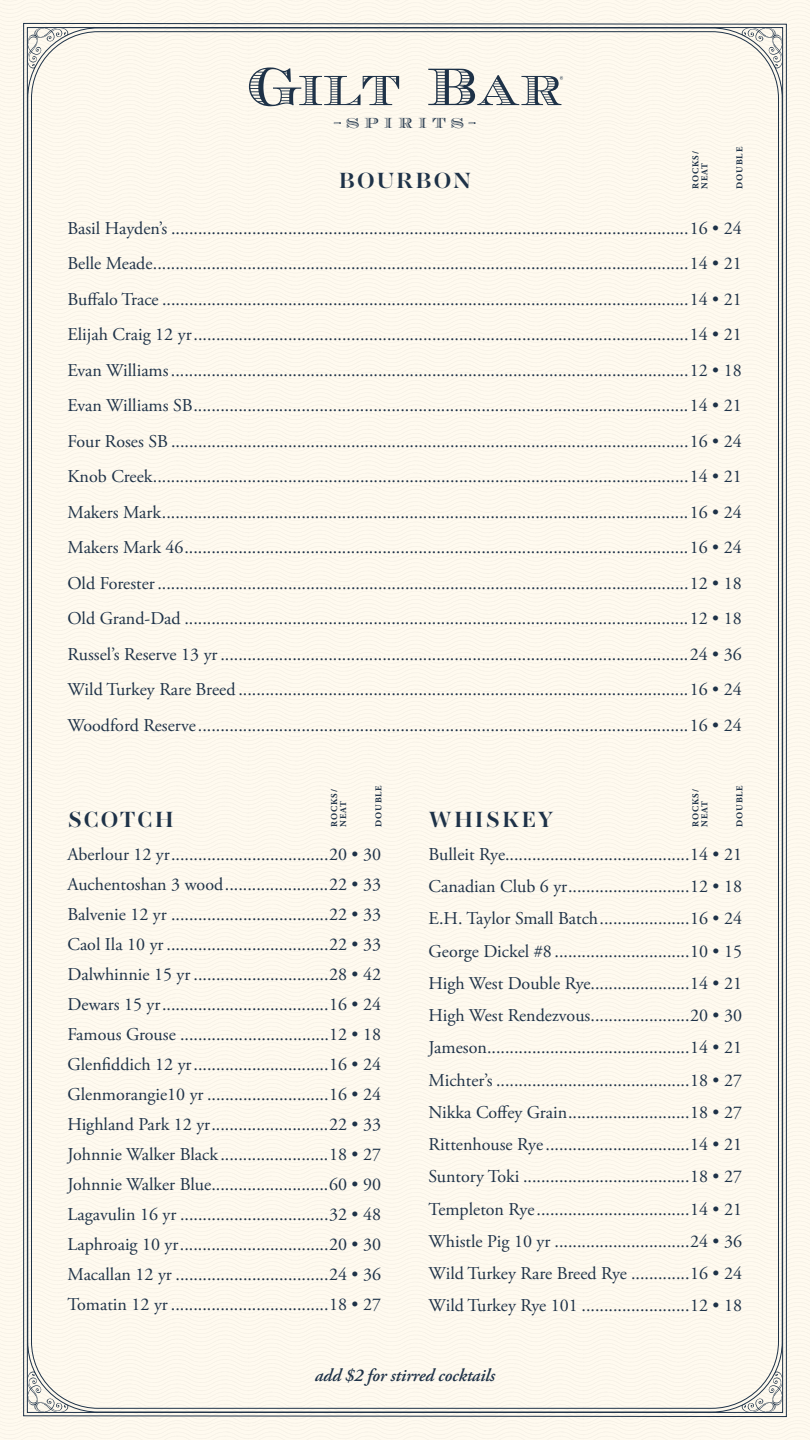
<style>
.page{position:relative;width:810px;height:1440px;background:#fff}
.page>*{position:absolute;margin:0;border:0;box-sizing:border-box;transform-origin:0 0}
.t1{font:700 22.5px "AW Conqueror Std Didot";letter-spacing:.1em;color:#1e3248}
.t2{font:18px/30px "Adobe Garamond Pro";color:#1e3248;text-align:justify}
.t3{font:italic 600 18px "Adobe Garamond Pro";letter-spacing:-.01em;color:#1e3248}
.t4{font:15px "Currency";letter-spacing:.3em;color:#1e3248}
.t5{font:700 9px/9px "Adobe Garamond Pro";letter-spacing:.1em;color:#1e3248}
</style>
<div class="page">
<div style="left:23px;top:23px;width:764px;height:1394px;background:#fffaef"></div>
<svg style="left:249px;top:67px;width:150px;height:39px"></svg>
<svg style="left:428px;top:69px;width:135px;height:36px"></svg>
<p class="t4" style="left:334px;top:115px;width:144px">-SPIRITS-</p>
<p class="t5" style="left:735px;top:189px;width:43px;rotate:-90deg">DOUBLE</p>
<p class="t5" style="left:691px;top:189px;width:39px;rotate:-90deg">ROCKS/<br>NEAT</p>
<p class="t1" style="left:339px;top:170px;width:133px">BOURBON</p>
<p class="t2" style="left:68px;top:211px;width:676px;line-height:35.5px">Basil Hayden’s ...................................................................................................................16 • 24<br>Belle Meade.......................................................................................................................14 • 21<br>Buffalo Trace .....................................................................................................................14 • 21<br>Elijah Craig 12 yr..............................................................................................................14 • 21<br>Evan Williams...................................................................................................................12 • 18<br>Evan Williams SB..............................................................................................................14 • 21<br>Four Roses SB ...................................................................................................................16 • 24<br>Knob Creek.......................................................................................................................14 • 21<br>Makers Mark.....................................................................................................................16 • 24<br>Makers Mark 46................................................................................................................16 • 24<br>Old Forester......................................................................................................................12 • 18<br>Old Grand-Dad ................................................................................................................12 • 18<br>Russel’s Reserve 13 yr ........................................................................................................24 • 36<br>Wild Turkey Rare Breed ....................................................................................................16 • 24<br>Woodford Reserve.............................................................................................................16 • 24</p>
<p class="t5" style="left:374px;top:827px;width:43px;rotate:-90deg">DOUBLE</p>
<p class="t5" style="left:735px;top:827px;width:43px;rotate:-90deg">DOUBLE</p>
<p class="t5" style="left:330px;top:827px;width:39px;rotate:-90deg">ROCKS/<br>NEAT</p>
<p class="t5" style="left:691px;top:827px;width:39px;rotate:-90deg">ROCKS/<br>NEAT</p>
<p class="t1" style="left:68px;top:808px;width:108px">SCOTCH</p>
<p class="t2" style="left:68px;top:840px;width:315px">Aberlour 12 yr...................................20 • 30<br>Auchentoshan 3 wood.......................22 • 33<br>Balvenie 12 yr ...................................22 • 33<br>Caol Ila 10 yr ....................................22 • 33<br>Dalwhinnie 15 yr ..............................28 • 42<br>Dewars 15 yr.....................................16 • 24<br>Famous Grouse .................................12 • 18<br>Glenfiddich 12 yr..............................16 • 24<br>Glenmorangie10 yr ...........................16 • 24<br>Highland Park 12 yr..........................22 • 33<br>Johnnie Walker Black ........................18 • 27<br>Johnnie Walker Blue..........................60 • 90<br>Lagavulin 16 yr .................................32 • 48<br>Laphroaig 10 yr.................................20 • 30<br>Macallan 12 yr ..................................24 • 36<br>Tomatin 12 yr ...................................18 • 27</p>
<p class="t1" style="left:429px;top:808px;width:126px">WHISKEY</p>
<p class="t2" style="left:429px;top:839px;width:315px;line-height:32.2px">Bulleit Rye.........................................14 • 21<br>Canadian Club 6 yr...........................12 • 18<br>E.H. Taylor Small Batch....................16 • 24<br>George Dickel #8 ..............................10 • 15<br>High West Double Rye......................14 • 21<br>High West Rendezvous......................20 • 30<br>Jameson.............................................14 • 21<br>Michter’s ...........................................18 • 27<br>Nikka Coffey Grain...........................18 • 27<br>Rittenhouse Rye................................14 • 21<br>Suntory Toki .....................................18 • 27<br>Templeton Rye..................................14 • 21<br>Whistle Pig 10 yr ..............................24 • 36<br>Wild Turkey Rare Breed Rye .............16 • 24<br>Wild Turkey Rye 101 ........................12 • 18</p>
<p class="t3" style="left:315px;top:1365px;width:182px">add $2 for stirred cocktails</p>
</div>
